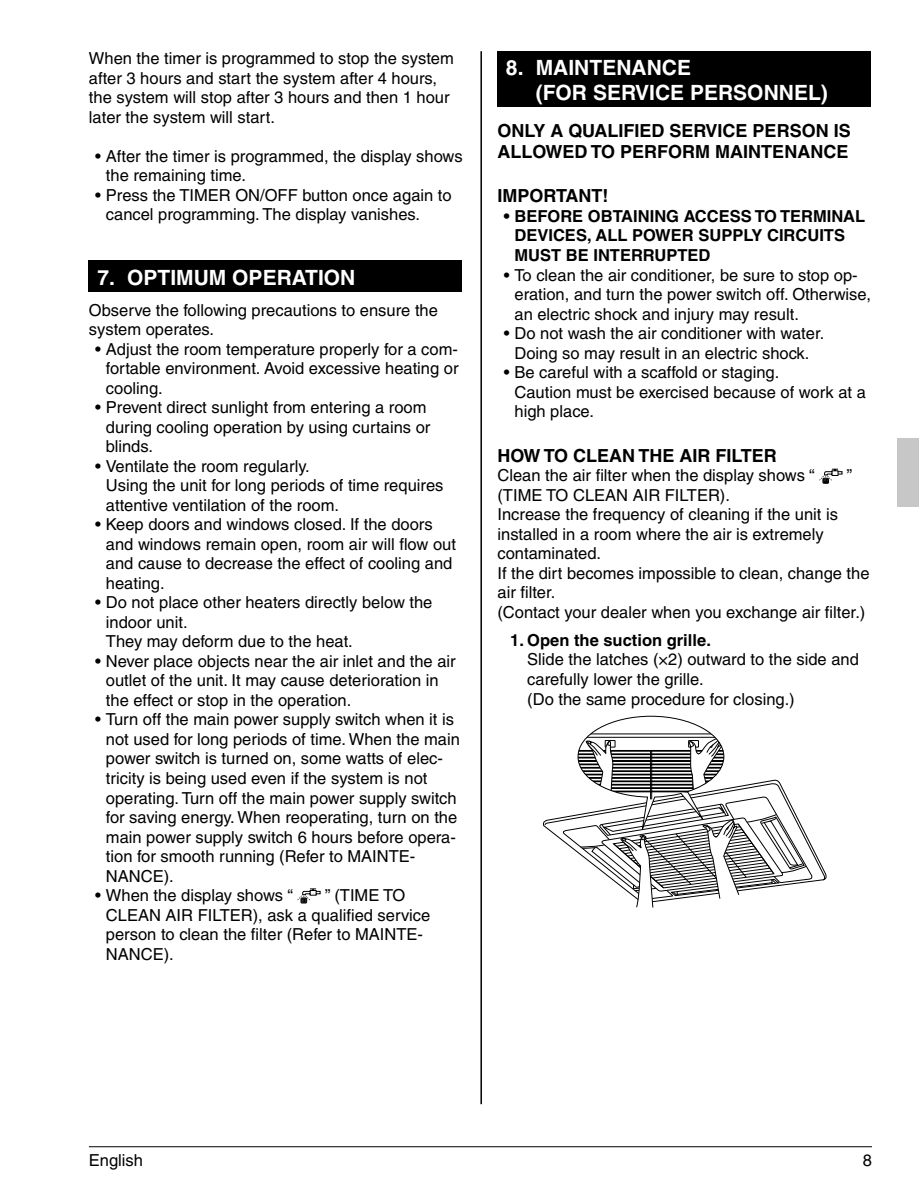
<style>
.page{position:relative;width:919px;height:1189px;background:#fff}
.page>*{position:absolute;margin:0;border:0;box-sizing:border-box;transform-origin:0 0}
.t1{font:700 21px/24.8px "Helvetica";color:#fff}
.t2{font:700 18px/21px "Helvetica";color:#000}
.t3{font:16.5px/19.5px "Helvetica";color:#000}
.t4{font:700 16.5px/19.5px "Helvetica";color:#000}
</style>
<div class="page">
<hr style="left:89px;top:1146px;width:782px;height:1px;background:#000">
<hr style="left:480px;top:51px;width:1px;height:1053px;background:#000">
<div style="left:897px;top:438px;width:21px;height:68px;background:#c7c7c7"></div>
<div style="left:89px;top:261px;width:372px;height:31px;background:#000"></div>
<svg style="left:297px;top:888px;width:23px;height:15px"></svg>
<div style="left:497px;top:51px;width:373px;height:56px;background:#000"></div>
<svg style="left:819px;top:468px;width:23px;height:15px"></svg>
<svg style="left:542px;top:715px;width:284px;height:192px"></svg>
<p class="t3" style="left:89px;top:50px;width:366px">When the timer is programmed to stop the system after 3 hours and start the system after 4 hours, the system will stop after 3 hours and then 1 hour later the system will start.</p>
<p class="t3" style="left:106px;top:147px;width:358px;text-indent:-11px">• After the timer is programmed, the display shows the remaining time.</p>
<p class="t3" style="left:106px;top:186px;width:347px;text-indent:-11px">• Press the TIMER ON/OFF button once again to cancel programming. The display vanishes.</p>
<p class="t1" style="left:97px;top:267px;width:259px">7. OPTIMUM OPERATION</p>
<p class="t3" style="left:89px;top:302px;width:350px">Observe the following precautions to ensure the system operates.</p>
<p class="t3" style="left:106px;top:341px;width:354px;text-align:justify;text-indent:-11px">• Adjust the room temperature properly for a com&shy;fortable environment. Avoid excessive heating or cooling.</p>
<p class="t3" style="left:106px;top:399px;width:326px;text-indent:-11px">• Prevent direct sunlight from entering a room during cooling operation by using curtains or blinds.</p>
<p class="t3" style="left:106px;top:458px;width:339px;text-indent:-11px">• Ventilate the room regularly.<br>Using the unit for long periods of time requires attentive ventilation of the room.</p>
<p class="t3" style="left:106px;top:516px;width:351px;text-indent:-11px">• Keep doors and windows closed. If the doors and windows remain open, room air will flow out and cause to decrease the effect of cooling and heating.</p>
<p class="t3" style="left:106px;top:594px;width:328px;text-indent:-11px">• Do not place other heaters directly below the indoor unit.<br>They may deform due to the heat.</p>
<p class="t3" style="left:106px;top:653px;width:351px;text-indent:-11px">• Never place objects near the air inlet and the air outlet of the unit. It may cause deterioration in the effect or stop in the operation.</p>
<p class="t3" style="left:106px;top:711px;width:355px;text-indent:-11px">• Turn off the main power supply switch when it is not used for long periods of time. When the main power switch is turned on, some watts of elec&shy;tricity is being used even if the system is not operating. Turn off the main power supply switch for saving energy. When reoperating, turn on the main power supply switch 6 hours before opera&shy;tion for smooth running (Refer to MAINTE-NANCE).</p>
<p class="t3" style="left:95px;top:887px;width:199px">• When the display shows “</p>
<p class="t3" style="left:106px;top:887px;width:326px;text-indent:219px">” (TIME TO<br>CLEAN AIR FILTER), ask a qualified service person to clean the filter (Refer to MAINTE-<br>NANCE).</p>
<p class="t1" style="left:535px;top:57px;width:293px;text-indent:-30px">8. MAINTENANCE<br>(FOR SERVICE PERSONNEL)</p>
<p class="t2" style="left:497px;top:121px;width:354px">ONLY A QUALIFIED SERVICE PERSON IS<br>ALLOWED TO PERFORM MAINTENANCE</p>
<p class="t2" style="left:497px;top:187px;width:113px">IMPORTANT!</p>
<p class="t4" style="left:514px;top:208px;width:352px;text-indent:-11px">• BEFORE OBTAINING ACCESS TO TERMINAL<br>DEVICES, ALL POWER SUPPLY CIRCUITS<br>MUST BE INTERRUPTED</p>
<p class="t3" style="left:514px;top:266px;width:358px;text-indent:-11px">• To clean the air conditioner, be sure to stop op&shy;eration, and turn the power switch off. Otherwise, an electric shock and injury may result.</p>
<p class="t3" style="left:503px;top:325px;width:322px;text-align:center">• Do not wash the air conditioner with water.<br>Doing so may result in an electric shock.</p>
<p class="t3" style="left:514px;top:364px;width:353px;text-indent:-11px">• Be careful with a scaffold or staging.<br>Caution must be exercised because of work at a high place.</p>
<p class="t2" style="left:497px;top:446px;width:281px">HOW TO CLEAN THE AIR FILTER</p>
<p class="t3" style="left:497px;top:467px;width:318px">Clean the air filter when the display shows “</p>
<p class="t3" style="left:846px;top:467px;width:7px">”</p>
<p class="t3" style="left:497px;top:487px;width:373px">(TIME TO CLEAN AIR FILTER).<br>Increase the frequency of cleaning if the unit is installed in a room where the air is extremely contaminated.<br>If the dirt becomes impossible to clean, change the air filter.<br>(Contact your dealer when you exchange air filter.)</p>
<p class="t4" style="left:510px;top:632px;width:202px">1. Open the suction grille.</p>
<p class="t3" style="left:527px;top:651px;width:333px">Slide the latches (×2) outward to the side and carefully lower the grille.<br>(Do the same procedure for closing.)</p>
<p class="t3" style="left:89px;top:1152px;width:56px">English</p>
<p class="t3" style="left:862px;top:1152px;width:11px">8</p>
</div>
